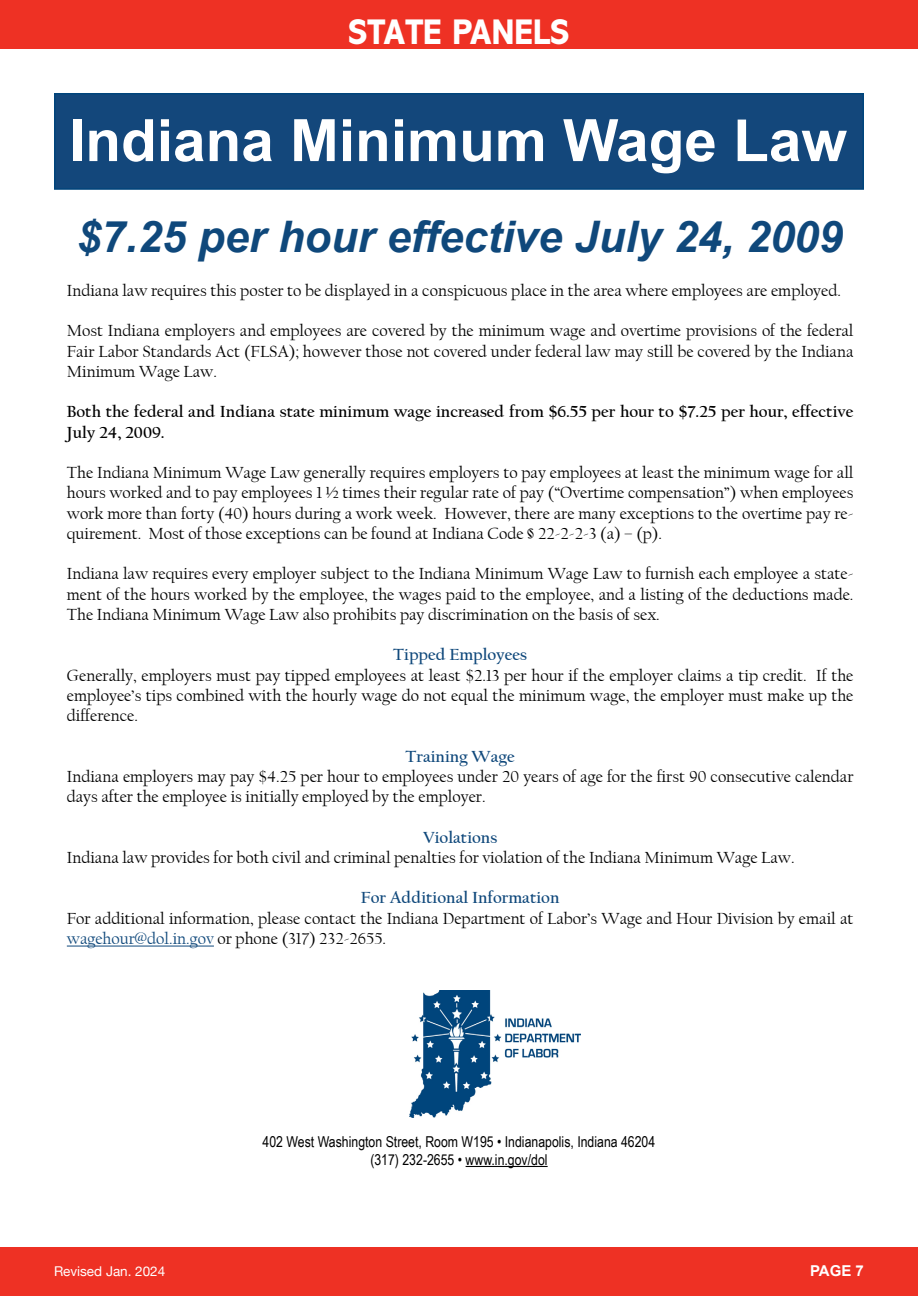
<style>
.page{position:relative;width:918px;height:1296px;background:#fff}
.page>*{position:absolute;margin:0;border:0;box-sizing:border-box;transform-origin:0 0}
.t1{font:700 58.5px "Arial";color:#fff}
.t2{font:italic 700 43.5px "Arial";color:#0f487b}
.t3{font:800 36px "Abadi MT Pro";color:#fff;scale:.9 1}
.t4{font:16.8px/20.2px "Californian FB";color:#000;text-align:justify}
.t5{font:700 16.8px/20.2px "Californian FB";color:#000}
.t6{font:700 16.8px "Californian FB";color:#0f487b}
.t7{font:15px/18px "Arial Narrow";color:#000;text-align:center}
.t8{font:700 15px "Arial";color:#fff}
.t9{font:13.5px "Helvetica Neue";color:#fff}
.s1{color:#0f487b}
</style>
<div class="page">
<div style="left:0;top:0;width:918px;height:49px;background:#ee3124"></div>
<div style="left:0;top:1247px;width:918px;height:49px;background:#ee3124"></div>
<div style="left:55px;top:94px;width:808px;height:95px;background:#13477b"></div>
<div style="left:54px;top:93px;width:810px;height:97px;border:2px solid #00457c"></div>
<img style="left:410px;top:991px;width:170px;height:127px">
<hr style="left:466px;top:1166px;width:82px;height:1px;background:#000">
<hr style="left:67px;top:946px;width:147px;height:1px;background:#0f487b">
<h3 class="t3" style="left:349px;top:12px;width:247px">STATE PANELS</h3>
<h1 class="t1" style="left:69px;top:102px;width:779px">Indiana Minimum Wage Law</h1>
<h2 class="t2" style="left:77px;top:209px;width:767px">$7.25 per hour effective July 24, 2009</h2>
<p class="t4" style="left:67px;top:280px;width:776px">Indiana law requires this poster to be displayed in a conspicuous place in the area where employees are employed.</p>
<p class="t4" style="left:67px;top:321px;width:788px">Most Indiana employers and employees are covered by the minimum wage and overtime provisions of the federal Fair Labor Standards Act (FLSA); however those not covered under federal law may still be covered by the Indiana Minimum Wage Law.</p>
<p class="t5" style="left:67px;top:402px;width:788px">Both the federal and Indiana state minimum wage increased from $6.55 per hour to $7.25 per hour, effective<br>July 24, 2009.</p>
<p class="t4" style="left:67px;top:463px;width:788px">The Indiana Minimum Wage Law generally requires employers to pay employees at least the minimum wage for all hours worked and to pay employees 1 ½ times their regular rate of pay (“Overtime compensation”) when employees work more than forty (40) hours during a work week. However, there are many exceptions to the overtime pay re&shy;quirement. Most of those exceptions can be found at Indiana Code § 22-2-2-3 (a) – (p).</p>
<p class="t4" style="left:67px;top:564px;width:788px">Indiana law requires every employer subject to the Indiana Minimum Wage Law to furnish each employee a state&shy;ment of the hours worked by the employee, the wages paid to the employee, and a listing of the deductions made.<br>The Indiana Minimum Wage Law also prohibits pay discrimination on the basis of sex.</p>
<p class="t6" style="left:393px;top:645px;width:135px">Tipped Employees</p>
<p class="t4" style="left:67px;top:665px;width:788px">Generally, employers must pay tipped employees at least $2.13 per hour if the employer claims a tip credit. If the employee’s tips combined with the hourly wage do not equal the minimum wage, the employer must make up the difference.</p>
<p class="t6" style="left:406px;top:747px;width:111px">Training Wage</p>
<p class="t4" style="left:67px;top:766px;width:788px">Indiana employers may pay $4.25 per hour to employees under 20 years of age for the first 90 consecutive calendar days after the employee is initially employed by the employer.</p>
<p class="t6" style="left:423px;top:828px;width:76px">Violations</p>
<p class="t4" style="left:67px;top:847px;width:729px">Indiana law provides for both civil and criminal penalties for violation of the Indiana Minimum Wage Law.</p>
<p class="t6" style="left:361px;top:888px;width:200px">For Additional Information</p>
<p class="t4" style="left:67px;top:908px;width:788px">For additional information, please contact the Indiana Department of Labor’s Wage and Hour Division by email at <span class="s1">wagehour@dol.in.gov</span> or phone (317) 232-2655.</p>
<p class="t7" style="left:263px;top:1132px;width:394px">402 West Washington Street, Room W195 • Indianapolis, Indiana 46204 (317) 232-2655 • www.in.gov/dol</p>
<p class="t9" style="left:54px;top:1262px;width:113px">Revised Jan. 2024</p>
<p class="t8" style="left:810px;top:1261px;width:55px">PAGE 7</p>
</div>
